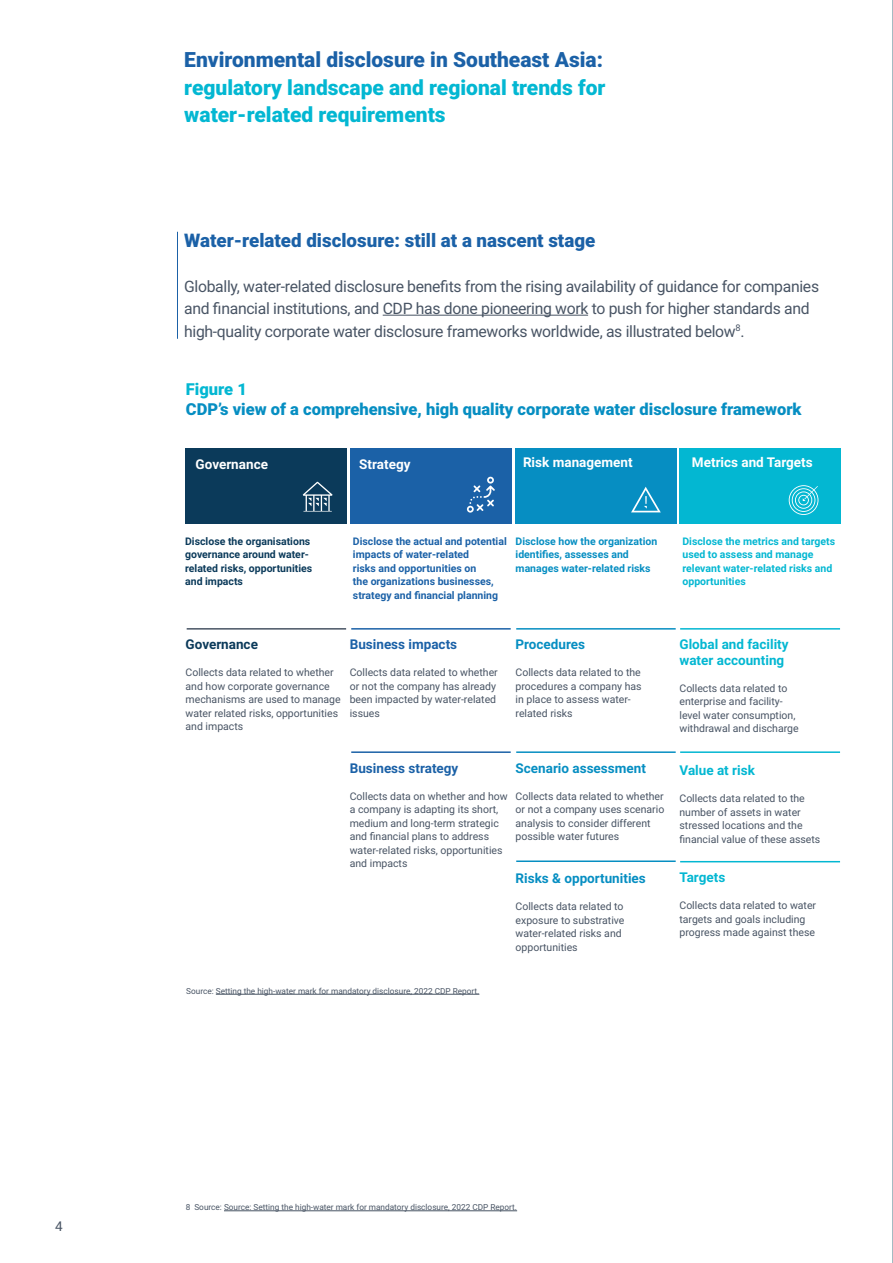
<style>
.page{position:relative;width:893px;height:1263px;background:#fff}
.page>*{position:absolute;margin:0;border:0;box-sizing:border-box;transform-origin:0 0}
.t1{font:900 21px/27px "Roboto";color:#03b7d2}
.t2{font:900 21px "Roboto";color:#1b61a7}
.t3{font:900 18.75px "Roboto";color:#1b61a7}
.t4{font:900 16.5px "Roboto";color:#068ec2}
.t5{font:900 16.5px "Roboto";color:#03b7d2}
.t6{font:15.75px/22.5px "Roboto";letter-spacing:-.02em;color:#485464}
.t7{font:700 13.5px/15.8px "Roboto";color:#03b7d2}
.t8{font:700 13.5px "Roboto";color:#fff}
.t9{font:700 13.5px "Roboto";color:#068ec2}
.t10{font:700 13.5px "Roboto";color:#1b61a7}
.t11{font:700 13.5px "Roboto";color:#0b3a5a}
.t12{font:13.5px "Roboto";color:#485464}
.t13{font:10.5px/13.5px "Roboto";color:#485464}
.t14{font:700 10.5px/13.5px "Roboto";color:#1b61a7}
.t15{font:700 10.5px/13.5px "Roboto";color:#03b7d2}
.t16{font:700 10.5px/13.5px "Roboto";color:#0b3a5a}
.t17{font:700 10.5px/13.5px "Roboto";color:#068ec2}
.t18{font:8.25px "Roboto";color:#485464}
</style>
<div class="page">
<hr style="left:892px;top:0;width:1px;height:1263px;background:#a4bbc2">
<hr style="left:224px;top:1210px;width:293px;height:1px;background:#485464">
<hr style="left:216px;top:994px;width:263px;height:1px;background:#485464">
<hr style="left:383px;top:315px;width:205px;height:1px;background:#485464">
<hr style="left:177px;top:232px;width:1px;height:107px;background:#1b61a7">
<div style="left:186px;top:449px;width:161px;height:75px;background:#0b3a5a"></div>
<div style="left:350px;top:449px;width:162px;height:75px;background:#1b61a7"></div>
<div style="left:515px;top:449px;width:161px;height:75px;background:#068ec2"></div>
<div style="left:680px;top:449px;width:161px;height:75px;background:#03b7d2"></div>
<hr style="left:680px;top:628px;width:160px;height:2px;background:#03b7d2">
<hr style="left:680px;top:751px;width:160px;height:2px;background:#03b7d2">
<hr style="left:680px;top:861px;width:160px;height:1px;background:#03b7d2">
<hr style="left:516px;top:628px;width:160px;height:2px;background:#068ec2">
<hr style="left:516px;top:751px;width:160px;height:2px;background:#068ec2">
<hr style="left:516px;top:860px;width:160px;height:2px;background:#068ec2">
<hr style="left:351px;top:628px;width:160px;height:2px;background:#1b61a7">
<hr style="left:351px;top:751px;width:160px;height:2px;background:#1b61a7">
<hr style="left:187px;top:628px;width:159px;height:2px;background:#485464">
<svg style="left:789px;top:485px;width:29px;height:30px"></svg>
<svg style="left:303px;top:482px;width:29px;height:30px"></svg>
<svg style="left:631px;top:487px;width:30px;height:25px"></svg>
<svg style="left:467px;top:477px;width:28px;height:36px"></svg>
<p class="t12" style="left:55px;top:1216px;width:9px">4</p>
<h1 class="t2" style="left:184px;top:45px;width:420px">Environmental disclosure in Southeast Asia:</h1>
<h1 class="t1" style="left:184px;top:73px;width:423px">regulatory landscape and regional trends for water-related requirements</h1>
<h2 class="t3" style="left:184px;top:227px;width:413px">Water-related disclosure: still at a nascent stage</h2>
<p class="t6" style="left:184px;top:274px;width:636px">Globally, water-related disclosure benefits from the rising availability of guidance for companies and financial institutions, and CDP has done pioneering work to push for higher standards and high-quality corporate water disclosure frameworks worldwide, as illustrated below<sup>8</sup>.</p>
<h3 class="t5" style="left:186px;top:378px;width:63px">Figure 1</h3>
<h3 class="t4" style="left:186px;top:397px;width:617px">CDP’s view of a comprehensive, high quality corporate water disclosure framework</h3>
<p class="t8" style="left:196px;top:455px;width:74px">Governance</p>
<p class="t8" style="left:359px;top:455px;width:53px">Strategy</p>
<p class="t8" style="left:523px;top:453px;width:111px">Risk management</p>
<p class="t8" style="left:692px;top:453px;width:122px">Metrics and Targets</p>
<p class="t16" style="left:185px;top:534px;width:129px">Disclose the organisations governance around water&shy;related risks, opportunities and impacts</p>
<p class="t14" style="left:353px;top:534px;width:155px">Disclose the actual and potential impacts of water-related<br>risks and opportunities on<br>the organizations businesses, strategy and financial planning</p>
<p class="t11" style="left:186px;top:635px;width:74px">Governance</p>
<p class="t13" style="left:186px;top:665px;width:157px">Collects data related to whether and how corporate governance mechanisms are used to manage water related risks, opportunities and impacts</p>
<p class="t10" style="left:350px;top:635px;width:109px">Business impacts</p>
<p class="t13" style="left:350px;top:665px;width:150px">Collects data related to whether or not the company has already been impacted by water-related issues</p>
<p class="t17" style="left:516px;top:534px;width:143px">Disclose how the organization identifies, assesses and manages water-related risks</p>
<p class="t9" style="left:516px;top:635px;width:71px">Procedures</p>
<p class="t13" style="left:516px;top:665px;width:128px">Collects data related to the procedures a company has in place to assess water&shy;related risks</p>
<p class="t10" style="left:350px;top:758px;width:110px">Business strategy</p>
<p class="t13" style="left:350px;top:789px;width:160px">Collects data on whether and how a company is adapting its short, medium and long-term strategic and financial plans to address water-related risks, opportunities and impacts</p>
<p class="t9" style="left:516px;top:758px;width:132px">Scenario assessment</p>
<p class="t13" style="left:516px;top:789px;width:150px">Collects data related to whether or not a company uses scenario analysis to consider different possible water futures</p>
<p class="t9" style="left:516px;top:869px;width:132px">Risks &amp; opportunities</p>
<p class="t13" style="left:516px;top:899px;width:110px">Collects data related to exposure to substrative water-related risks and opportunities</p>
<p class="t18" style="left:186px;top:985px;width:295px">Source: Setting the high-water mark for mandatory disclosure, 2022 CDP Report.</p>
<p class="t15" style="left:682px;top:534px;width:154px">Disclose the metrics and targets used to assess and manage relevant water-related risks and opportunities</p>
<p class="t7" style="left:679px;top:636px;width:111px">Global and facility water accounting</p>
<p class="t13" style="left:679px;top:681px;width:121px">Collects data related to enterprise and facility&shy;level water consumption, withdrawal and discharge</p>
<p class="t7" style="left:679px;top:762px;width:77px">Value at risk</p>
<p class="t13" style="left:679px;top:791px;width:142px">Collects data related to the number of assets in water stressed locations and the financial value of these assets</p>
<p class="t7" style="left:679px;top:869px;width:47px">Targets</p>
<p class="t13" style="left:679px;top:898px;width:138px">Collects data related to water targets and goals including progress made against these</p>
<p class="t18" style="left:186px;top:1201px;width:333px">8 Source: Source: Setting the high-water mark for mandatory disclosure, 2022 CDP Report.</p>
</div>
